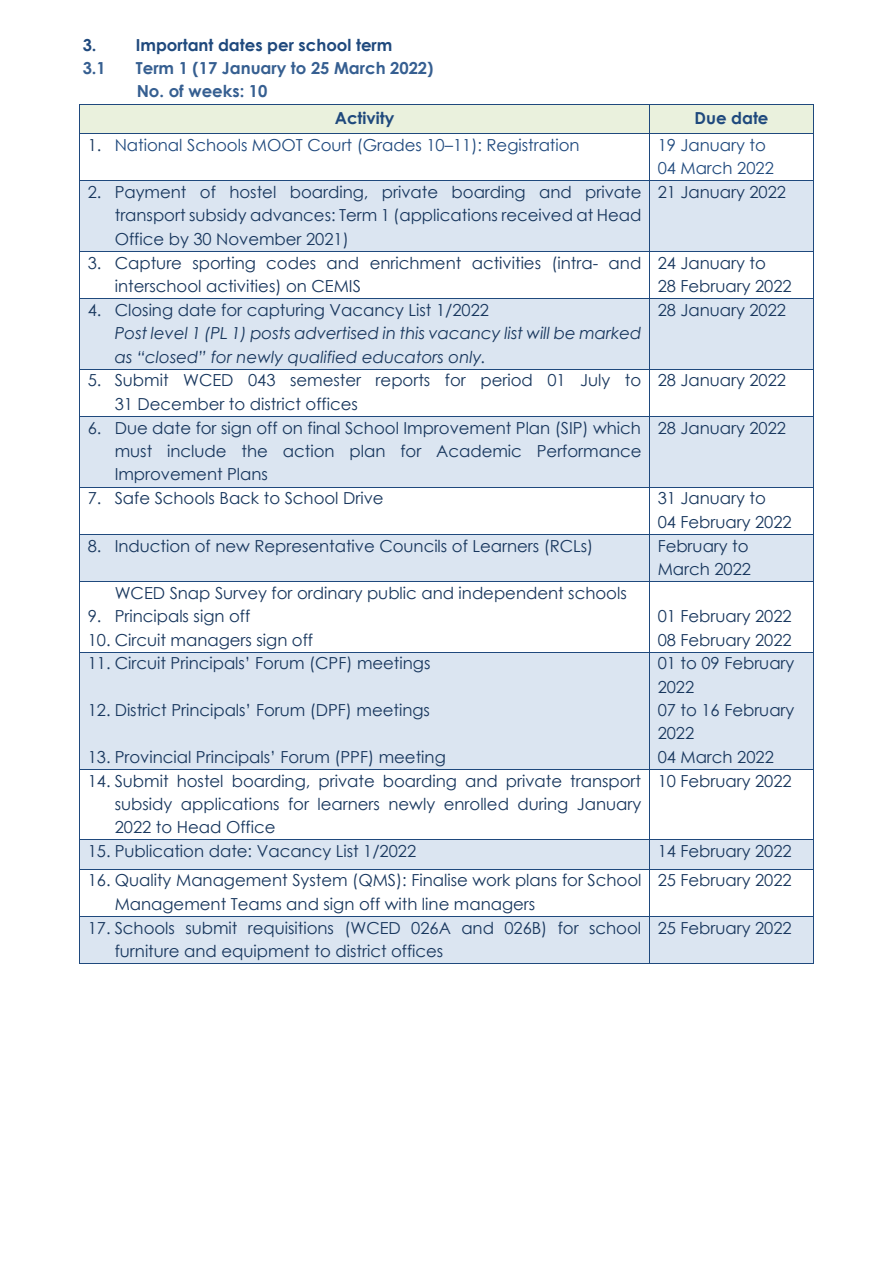
<style>
.page{position:relative;width:893px;height:1263px;background:#fff}
.page>*{position:absolute;margin:0;border:0;box-sizing:border-box;transform-origin:0 0}
.t1{font:16.5px/23.2px "Century Gothic";color:#17365d}
.t2{font:italic 16.5px/23.4px "Century Gothic";color:#17365d}
.t3{font:16.5px/23.1px "Century Gothic";color:#1f497d}
.t4{font:700 16.5px/23.1px "Century Gothic";color:#365f91}
.t5{font:700 16.5px "Century Gothic";color:#1f497d}
.s1{color:#17365d}
</style>
<div class="page">
<div style="left:80px;top:104px;width:569px;height:29px;background:#eaf1dd"></div>
<div style="left:650px;top:104px;width:163px;height:29px;background:#eaf1dd"></div>
<hr style="left:80px;top:104px;width:569px;height:1px;background:#1f497d">
<hr style="left:650px;top:104px;width:163px;height:1px;background:#1f497d">
<svg style="left:79px;top:104px;width:1px;height:30px"></svg>
<hr style="left:80px;top:133px;width:569px;height:1px;background:#1f497d">
<svg style="left:649px;top:104px;width:1px;height:30px"></svg>
<hr style="left:650px;top:133px;width:163px;height:1px;background:#1f497d">
<svg style="left:813px;top:104px;width:1px;height:30px"></svg>
<hr style="left:79px;top:134px;width:1px;height:46px;background:#1f497d">
<hr style="left:649px;top:134px;width:1px;height:46px;background:#1f497d">
<hr style="left:813px;top:134px;width:1px;height:46px;background:#1f497d">
<div style="left:80px;top:181px;width:569px;height:70px;background:#dbe5f1"></div>
<div style="left:650px;top:181px;width:163px;height:70px;background:#dbe5f1"></div>
<hr style="left:80px;top:180px;width:569px;height:1px;background:#1f497d">
<hr style="left:650px;top:180px;width:163px;height:1px;background:#1f497d">
<hr style="left:79px;top:181px;width:1px;height:70px;background:#1f497d">
<hr style="left:649px;top:181px;width:1px;height:70px;background:#1f497d">
<hr style="left:813px;top:181px;width:1px;height:70px;background:#1f497d">
<hr style="left:80px;top:251px;width:569px;height:1px;background:#1f497d">
<hr style="left:650px;top:251px;width:163px;height:1px;background:#1f497d">
<hr style="left:79px;top:252px;width:1px;height:46px;background:#1f497d">
<hr style="left:649px;top:252px;width:1px;height:46px;background:#1f497d">
<hr style="left:813px;top:252px;width:1px;height:46px;background:#1f497d">
<div style="left:80px;top:299px;width:569px;height:70px;background:#dbe5f1"></div>
<div style="left:650px;top:299px;width:163px;height:70px;background:#dbe5f1"></div>
<hr style="left:80px;top:298px;width:569px;height:1px;background:#1f497d">
<hr style="left:650px;top:298px;width:163px;height:1px;background:#1f497d">
<hr style="left:79px;top:299px;width:1px;height:70px;background:#1f497d">
<hr style="left:649px;top:299px;width:1px;height:70px;background:#1f497d">
<hr style="left:813px;top:299px;width:1px;height:70px;background:#1f497d">
<hr style="left:80px;top:369px;width:569px;height:1px;background:#1f497d">
<hr style="left:650px;top:369px;width:163px;height:1px;background:#1f497d">
<hr style="left:79px;top:369px;width:1px;height:47px;background:#1f497d">
<hr style="left:649px;top:369px;width:1px;height:47px;background:#1f497d">
<hr style="left:813px;top:369px;width:1px;height:47px;background:#1f497d">
<div style="left:80px;top:417px;width:569px;height:70px;background:#dbe5f1"></div>
<div style="left:650px;top:417px;width:163px;height:70px;background:#dbe5f1"></div>
<hr style="left:80px;top:416px;width:569px;height:1px;background:#1f497d">
<hr style="left:650px;top:416px;width:163px;height:1px;background:#1f497d">
<hr style="left:79px;top:417px;width:1px;height:70px;background:#1f497d">
<hr style="left:649px;top:417px;width:1px;height:70px;background:#1f497d">
<hr style="left:813px;top:417px;width:1px;height:70px;background:#1f497d">
<hr style="left:80px;top:487px;width:569px;height:1px;background:#1f497d">
<hr style="left:650px;top:487px;width:163px;height:1px;background:#1f497d">
<hr style="left:79px;top:488px;width:1px;height:46px;background:#1f497d">
<hr style="left:649px;top:488px;width:1px;height:46px;background:#1f497d">
<hr style="left:813px;top:488px;width:1px;height:46px;background:#1f497d">
<div style="left:80px;top:535px;width:569px;height:46px;background:#dbe5f1"></div>
<div style="left:650px;top:535px;width:163px;height:46px;background:#dbe5f1"></div>
<hr style="left:80px;top:534px;width:569px;height:1px;background:#1f497d">
<hr style="left:650px;top:534px;width:163px;height:1px;background:#1f497d">
<hr style="left:79px;top:535px;width:1px;height:46px;background:#1f497d">
<hr style="left:649px;top:535px;width:1px;height:46px;background:#1f497d">
<hr style="left:813px;top:535px;width:1px;height:46px;background:#1f497d">
<hr style="left:80px;top:581px;width:569px;height:1px;background:#1f497d">
<hr style="left:650px;top:581px;width:163px;height:1px;background:#1f497d">
<hr style="left:79px;top:582px;width:1px;height:70px;background:#1f497d">
<hr style="left:649px;top:582px;width:1px;height:70px;background:#1f497d">
<hr style="left:813px;top:582px;width:1px;height:70px;background:#1f497d">
<div style="left:80px;top:652px;width:569px;height:117px;background:#dbe5f1"></div>
<div style="left:650px;top:652px;width:163px;height:117px;background:#dbe5f1"></div>
<hr style="left:80px;top:652px;width:569px;height:1px;background:#1f497d">
<hr style="left:650px;top:652px;width:163px;height:1px;background:#1f497d">
<hr style="left:79px;top:652px;width:1px;height:117px;background:#1f497d">
<hr style="left:649px;top:652px;width:1px;height:117px;background:#1f497d">
<hr style="left:813px;top:652px;width:1px;height:117px;background:#1f497d">
<hr style="left:80px;top:769px;width:569px;height:1px;background:#1f497d">
<hr style="left:650px;top:769px;width:163px;height:1px;background:#1f497d">
<hr style="left:79px;top:769px;width:1px;height:70px;background:#1f497d">
<hr style="left:649px;top:769px;width:1px;height:70px;background:#1f497d">
<hr style="left:813px;top:769px;width:1px;height:70px;background:#1f497d">
<div style="left:80px;top:840px;width:569px;height:29px;background:#dbe5f1"></div>
<div style="left:650px;top:840px;width:163px;height:29px;background:#dbe5f1"></div>
<hr style="left:80px;top:839px;width:569px;height:1px;background:#1f497d">
<hr style="left:650px;top:839px;width:163px;height:1px;background:#1f497d">
<svg style="left:79px;top:839px;width:1px;height:30px"></svg>
<hr style="left:80px;top:869px;width:569px;height:1px;background:#1f497d">
<svg style="left:649px;top:839px;width:1px;height:30px"></svg>
<hr style="left:650px;top:869px;width:163px;height:1px;background:#1f497d">
<svg style="left:813px;top:839px;width:1px;height:30px"></svg>
<hr style="left:79px;top:869px;width:1px;height:47px;background:#1f497d">
<hr style="left:649px;top:869px;width:1px;height:47px;background:#1f497d">
<hr style="left:813px;top:869px;width:1px;height:47px;background:#1f497d">
<div style="left:80px;top:917px;width:569px;height:46px;background:#dbe5f1"></div>
<div style="left:650px;top:917px;width:163px;height:46px;background:#dbe5f1"></div>
<hr style="left:80px;top:916px;width:569px;height:1px;background:#1f497d">
<hr style="left:650px;top:916px;width:163px;height:1px;background:#1f497d">
<hr style="left:79px;top:917px;width:1px;height:46px;background:#1f497d">
<hr style="left:80px;top:963px;width:569px;height:1px;background:#1f497d">
<hr style="left:649px;top:917px;width:1px;height:46px;background:#1f497d">
<hr style="left:650px;top:963px;width:163px;height:1px;background:#1f497d">
<hr style="left:813px;top:917px;width:1px;height:46px;background:#1f497d">
<p class="t5" style="left:83px;top:32px;width:311px">3. Important dates per school term</p>
<p class="t4" style="left:83px;top:56px;width:25px">3.1</p>
<p class="t4" style="left:136px;top:56px;width:299px">Term 1 (17 January to 25 March 2022)<br>No. of weeks: 10</p>
<p class="t5" style="left:335px;top:106px;width:61px">Activity</p>
<p class="t5" style="left:694px;top:106px;width:75px">Due date</p>
<p class="t3" style="left:88px;top:133px;width:493px"><span class="s1">1.</span> National Schools MOOT Court (Grades 10–11): Registration</p>
<p class="t3" style="left:658px;top:133px;width:118px">19 January to<br>04 March 2022</p>
<p class="t1" style="left:115px;top:180px;width:528px;text-align:justify;text-indent:-27px">2. Payment of hostel boarding, private boarding and private transport subsidy advances: Term 1 (applications received at Head Office by 30 November 2021)</p>
<p class="t1" style="left:658px;top:180px;width:130px">21 January 2022</p>
<p class="t1" style="left:115px;top:251px;width:528px;text-indent:-27px">3. Capture sporting codes and enrichment activities (intra- and interschool activities) on CEMIS</p>
<p class="t1" style="left:658px;top:251px;width:136px">24 January to<br>28 February 2022</p>
<p class="t1" style="left:88px;top:298px;width:403px">4. Closing date for capturing Vacancy List 1/2022</p>
<p class="t2" style="left:115px;top:321px;width:528px">Post level 1 (PL 1) posts advertised in this vacancy list will be marked as “closed” for newly qualified educators only.</p>
<p class="t1" style="left:658px;top:298px;width:130px">28 January 2022</p>
<p class="t1" style="left:115px;top:368px;width:528px;text-indent:-27px">5. Submit WCED 043 semester reports for period 01 July to<br>31 December to district offices</p>
<p class="t1" style="left:658px;top:369px;width:130px">28 January 2022</p>
<p class="t1" style="left:115px;top:416px;width:528px;text-align:justify;text-indent:-27px">6. Due date for sign off on final School Improvement Plan (SIP) which must include the action plan for Academic Performance Improvement Plans</p>
<p class="t1" style="left:658px;top:416px;width:130px">28 January 2022</p>
<p class="t1" style="left:88px;top:487px;width:297px">7. Safe Schools Back to School Drive</p>
<p class="t1" style="left:658px;top:487px;width:136px">31 January to<br>04 February 2022</p>
<p class="t1" style="left:88px;top:534px;width:507px">8. Induction of new Representative Councils of Learners (RCLs)</p>
<p class="t1" style="left:658px;top:534px;width:95px">February to<br>March 2022</p>
<p class="t1" style="left:115px;top:581px;width:513px">WCED Snap Survey for ordinary public and independent schools</p>
<p class="t1" style="left:88px;top:604px;width:164px">9. Principals sign off</p>
<p class="t1" style="left:88px;top:628px;width:227px">10. Circuit managers sign off</p>
<p class="t1" style="left:658px;top:604px;width:136px">01 February 2022<br>08 February 2022</p>
<p class="t1" style="left:88px;top:651px;width:344px">11. Circuit Principals’ Forum (CPF) meetings</p>
<p class="t1" style="left:88px;top:698px;width:344px">12. District Principals’ Forum (DPF) meetings</p>
<p class="t1" style="left:88px;top:745px;width:360px">13. Provincial Principals’ Forum (PPF) meeting</p>
<p class="t1" style="left:658px;top:651px;width:138px">01 to 09 February<br>2022<br>07 to 16 February<br>2022<br>04 March 2022</p>
<p class="t1" style="left:115px;top:769px;width:528px;text-align:justify;text-indent:-27px">14. Submit hostel boarding, private boarding and private transport subsidy applications for learners newly enrolled during January 2022 to Head Office</p>
<p class="t1" style="left:658px;top:769px;width:136px">10 February 2022</p>
<p class="t1" style="left:88px;top:839px;width:330px">15. Publication date: Vacancy List 1/2022</p>
<p class="t1" style="left:658px;top:839px;width:136px">14 February 2022</p>
<p class="t1" style="left:115px;top:868px;width:528px;text-indent:-27px">16. Quality Management System (QMS): Finalise work plans for School<br>Management Teams and sign off with line managers</p>
<p class="t1" style="left:658px;top:869px;width:136px">25 February 2022</p>
<p class="t1" style="left:115px;top:916px;width:528px;text-indent:-27px">17. Schools submit requisitions (WCED 026A and 026B) for school furniture and equipment to district offices</p>
<p class="t1" style="left:658px;top:916px;width:136px">25 February 2022</p>
</div>
